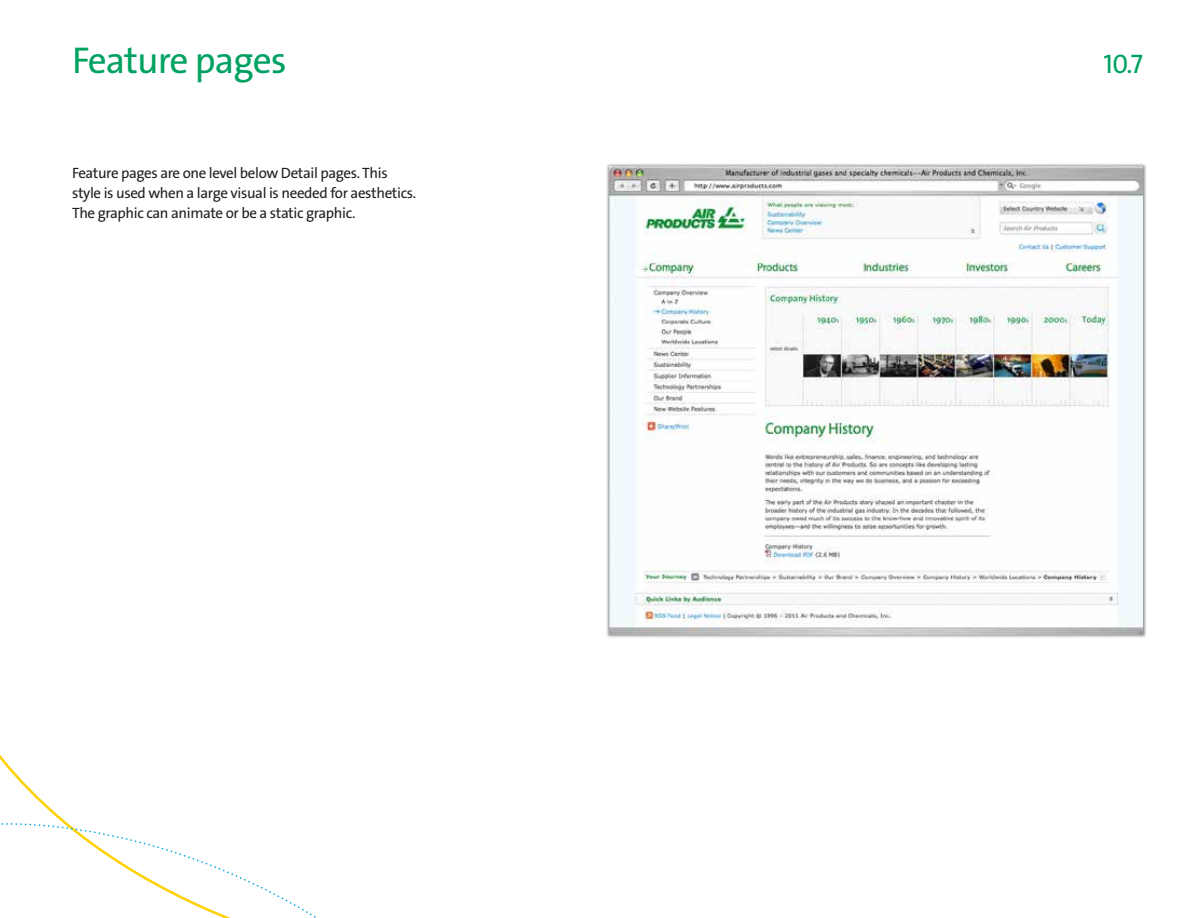
<style>
.page{position:relative;width:1188px;height:918px;background:#fff}
.page>*{position:absolute;margin:0;border:0;box-sizing:border-box;transform-origin:0 0}
.t1{font:37.5px "The Sans LF";letter-spacing:-.025em;color:#00a261}
.t2{font:27px "The Sans LF";color:#00a261}
.t3{font:15px/20.2px "The Sans LF";letter-spacing:-.025em;color:#231f20}
</style>
<div class="page">
<svg style="left:1px;top:807px;width:315px;height:111px"></svg>
<div style="left:606px;top:163px;width:540px;height:475px;background:#231f20;opacity:.5"></div>
<img style="left:609px;top:166px;width:534px;height:469px">
<h1 class="t1" style="left:72px;top:36px;width:216px">Feature pages</h1>
<h2 class="t2" style="left:1104px;top:46px;width:41px">10.7</h2>
<p class="t3" style="left:72px;top:163px;width:346px">Feature pages are one level below Detail pages. This style is used when a large visual is needed for aesthetics.<br>The graphic can animate or be a static graphic.</p>
</div>
